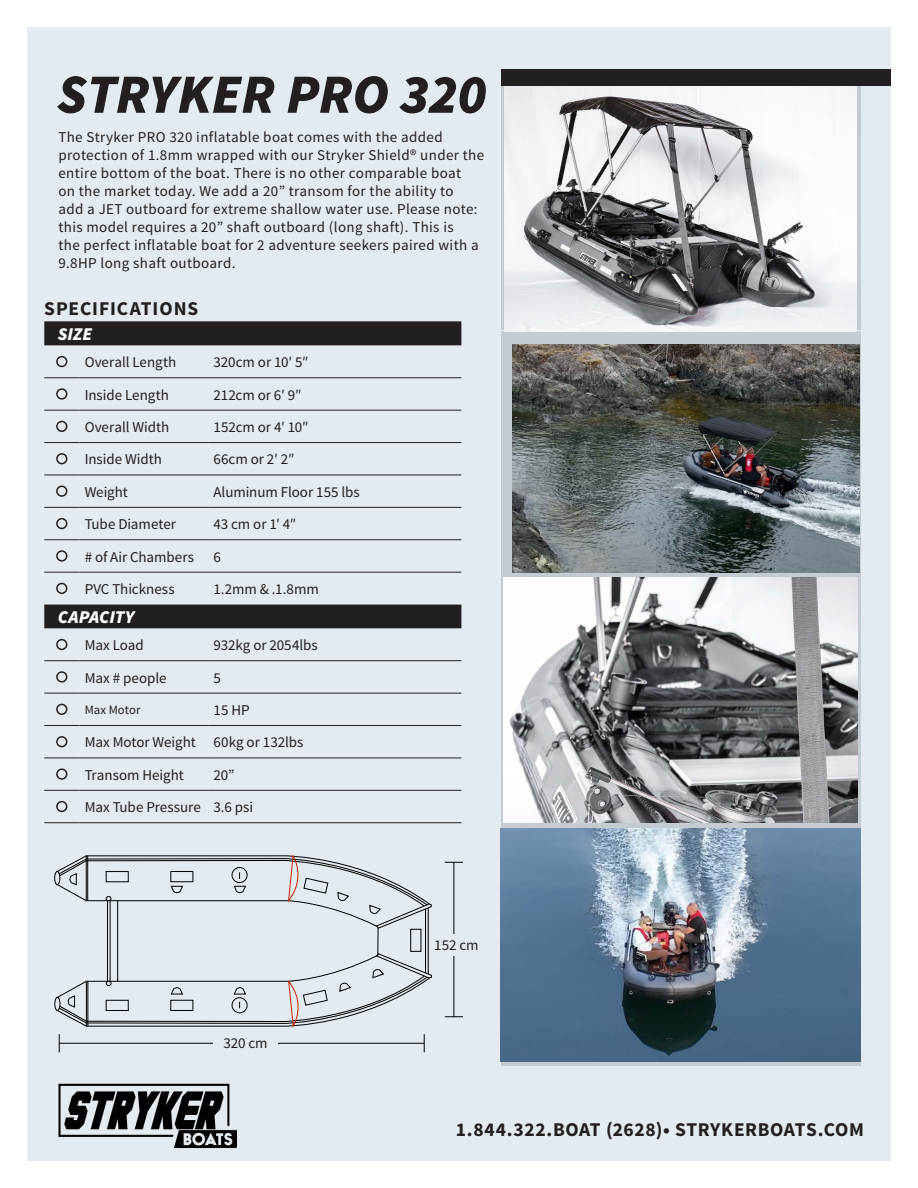
<style>
.page{position:relative;width:918px;height:1188px;background:#fff}
.page>*{position:absolute;margin:0;border:0;box-sizing:border-box;transform-origin:0 0}
.t1{font:italic 900 55.5px "Source Sans Pro";letter-spacing:-.005em;color:#231f20}
.OneLiner_12_12{font:700 19.5px "Source Sans Pro";letter-spacing:.035em;color:#231f20}
.Copy_Text_8pt{font:italic 900 18px "Source Sans Pro";letter-spacing:-.005em;color:#fff}
.Copy_Text_8pt-2{font:15px/18px "Source Sans Pro";letter-spacing:.02em;color:#231f20}
.Copy_Text_8pt-3{font:15px "Source Sans Pro";letter-spacing:-.005em;color:#231f20}
.Copy_Text_8pt-4{font:15px "Source Sans Pro";color:#231f20}
.Copy_Text_8pt-5{font:12.75px "Source Sans Pro";color:#231f20}
</style>
<div class="page">
<div style="left:27px;top:27px;width:864px;height:1134px;background:#e3ebf0"></div>
<img style="left:58px;top:1083px;width:178px;height:66px">
<div style="left:501px;top:86px;width:359px;height:244px;background:linear-gradient(to bottom,#c4ccd1,#c4ccd1)"></div>
<div style="left:501px;top:331px;width:359px;height:244px;background:#c4ccd1"></div>
<div style="left:501px;top:822px;width:359px;height:244px;background:#c4ccd1"></div>
<div style="left:501px;top:69px;width:390px;height:17px;background:#231f20"></div>
<img style="left:501px;top:829px;width:360px;height:233px">
<img style="left:504px;top:577px;width:354px;height:246px">
<img style="left:513px;top:344px;width:347px;height:229px">
<img style="left:505px;top:87px;width:352px;height:245px">
<svg style="left:44px;top:321px;width:417px;height:307px"></svg>
<hr style="left:44px;top:377px;width:35px;height:1px;background:#231f20">
<hr style="left:79px;top:377px;width:129px;height:1px;background:#231f20">
<hr style="left:208px;top:377px;width:253px;height:1px;background:#231f20">
<hr style="left:44px;top:410px;width:35px;height:1px;background:#231f20">
<hr style="left:79px;top:410px;width:129px;height:1px;background:#231f20">
<hr style="left:208px;top:410px;width:253px;height:1px;background:#231f20">
<hr style="left:44px;top:442px;width:35px;height:1px;background:#231f20">
<hr style="left:79px;top:442px;width:129px;height:1px;background:#231f20">
<hr style="left:208px;top:442px;width:253px;height:1px;background:#231f20">
<hr style="left:44px;top:475px;width:35px;height:1px;background:#231f20">
<hr style="left:79px;top:475px;width:129px;height:1px;background:#231f20">
<hr style="left:208px;top:475px;width:253px;height:1px;background:#231f20">
<hr style="left:44px;top:507px;width:35px;height:1px;background:#231f20">
<hr style="left:79px;top:507px;width:129px;height:1px;background:#231f20">
<hr style="left:208px;top:507px;width:253px;height:1px;background:#231f20">
<hr style="left:44px;top:539px;width:35px;height:1px;background:#231f20">
<hr style="left:79px;top:539px;width:129px;height:1px;background:#231f20">
<hr style="left:208px;top:539px;width:253px;height:1px;background:#231f20">
<hr style="left:44px;top:572px;width:35px;height:1px;background:#231f20">
<hr style="left:79px;top:572px;width:129px;height:1px;background:#231f20">
<hr style="left:208px;top:572px;width:253px;height:1px;background:#231f20">
<hr style="left:44px;top:660px;width:35px;height:1px;background:#231f20">
<hr style="left:79px;top:660px;width:129px;height:1px;background:#231f20">
<hr style="left:208px;top:660px;width:253px;height:1px;background:#231f20">
<hr style="left:44px;top:693px;width:35px;height:1px;background:#231f20">
<hr style="left:79px;top:693px;width:129px;height:1px;background:#231f20">
<hr style="left:208px;top:693px;width:253px;height:1px;background:#231f20">
<hr style="left:44px;top:725px;width:35px;height:1px;background:#231f20">
<hr style="left:79px;top:725px;width:129px;height:1px;background:#231f20">
<hr style="left:208px;top:725px;width:253px;height:1px;background:#231f20">
<hr style="left:44px;top:758px;width:35px;height:1px;background:#231f20">
<hr style="left:79px;top:758px;width:129px;height:1px;background:#231f20">
<hr style="left:208px;top:758px;width:253px;height:1px;background:#231f20">
<hr style="left:44px;top:790px;width:35px;height:1px;background:#231f20">
<hr style="left:79px;top:790px;width:129px;height:1px;background:#231f20">
<hr style="left:208px;top:790px;width:253px;height:1px;background:#231f20">
<hr style="left:44px;top:822px;width:35px;height:1px;background:#231f20">
<hr style="left:79px;top:822px;width:129px;height:1px;background:#231f20">
<hr style="left:208px;top:822px;width:253px;height:1px;background:#231f20">
<div style="left:56px;top:356px;width:11px;height:11px;border:2px solid #231f20;border-radius:50%"></div>
<div style="left:56px;top:388px;width:11px;height:12px;border:2px solid #231f20;border-radius:50%"></div>
<div style="left:56px;top:421px;width:11px;height:11px;border:2px solid #231f20;border-radius:50%"></div>
<div style="left:56px;top:453px;width:11px;height:11px;border:2px solid #231f20;border-radius:50%"></div>
<div style="left:56px;top:486px;width:11px;height:11px;border:2px solid #231f20;border-radius:50%"></div>
<div style="left:56px;top:518px;width:11px;height:11px;border:2px solid #231f20;border-radius:50%"></div>
<div style="left:56px;top:550px;width:11px;height:12px;border:2px solid #231f20;border-radius:50%"></div>
<div style="left:56px;top:583px;width:11px;height:11px;border:2px solid #231f20;border-radius:50%"></div>
<div style="left:56px;top:639px;width:11px;height:11px;border:2px solid #231f20;border-radius:50%"></div>
<div style="left:56px;top:671px;width:11px;height:12px;border:2px solid #231f20;border-radius:50%"></div>
<div style="left:56px;top:704px;width:11px;height:11px;border:2px solid #231f20;border-radius:50%"></div>
<div style="left:56px;top:736px;width:11px;height:11px;border:2px solid #231f20;border-radius:50%"></div>
<div style="left:56px;top:768px;width:11px;height:12px;border:2px solid #231f20;border-radius:50%"></div>
<div style="left:56px;top:801px;width:11px;height:11px;border:2px solid #231f20;border-radius:50%"></div>
<div style="left:54px;top:871px;width:6px;height:14px;border:1px solid #000;border-radius:50%"></div>
<hr style="left:454px;top:862px;width:1px;height:155px;background:#000">
<div style="left:55px;top:997px;width:5px;height:14px;border:1px solid #000;border-radius:50%"></div>
<svg style="left:445px;top:862px;width:18px;height:1px"></svg>
<svg style="left:445px;top:1016px;width:18px;height:1px"></svg>
<svg style="left:56px;top:855px;width:376px;height:197px"></svg>
<div style="left:434px;top:934px;width:54px;height:21px;background:#e3ebf0"></div>
<div style="left:213px;top:1036px;width:65px;height:22px;background:#e3ebf0"></div>
<p class="t1" style="left:57px;top:59px;width:431px">STRYKER PRO 320</p>
<p class="Copy_Text_8pt-2" style="left:58px;top:129px;width:427px">The Stryker PRO 320 inflatable boat comes with the added protection of 1.8mm wrapped with our Stryker Shield® under the entire bottom of the boat. There is no other comparable boat<br>on the market today. We add a 20” transom for the ability to<br>add a JET outboard for extreme shallow water use. Please note: this model requires a 20” shaft outboard (long shaft). This is<br>the perfect inflatable boat for 2 adventure seekers paired with a 9.8HP long shaft outboard.</p>
<p class="OneLiner_12_12" style="left:44px;top:296px;width:156px">SPECIFICATIONS</p>
<p class="Copy_Text_8pt" style="left:58px;top:322px;width:36px">SIZE</p>
<p class="Copy_Text_8pt-4" style="left:85px;top:353px;width:93px">Overall Length</p>
<p class="Copy_Text_8pt-3" style="left:214px;top:353px;width:96px">320cm or 10′ 5″</p>
<p class="Copy_Text_8pt-3" style="left:85px;top:385px;width:86px">Inside Length</p>
<p class="Copy_Text_8pt-2" style="left:214px;top:386px;width:89px">212cm or 6′ 9″</p>
<p class="Copy_Text_8pt-4" style="left:85px;top:418px;width:86px">Overall Width</p>
<p class="Copy_Text_8pt-3" style="left:214px;top:418px;width:97px">152cm or 4′ 10″</p>
<p class="Copy_Text_8pt-3" style="left:85px;top:450px;width:79px">Inside Width</p>
<p class="Copy_Text_8pt-2" style="left:214px;top:451px;width:82px">66cm or 2′ 2″</p>
<p class="Copy_Text_8pt-2" style="left:85px;top:483px;width:45px">Weight</p>
<p class="Copy_Text_8pt-3" style="left:214px;top:483px;width:148px">Aluminum Floor 155 lbs</p>
<p class="Copy_Text_8pt-3" style="left:85px;top:515px;width:93px">Tube Diameter</p>
<p class="Copy_Text_8pt-2" style="left:214px;top:515px;width:84px">43 cm or 1′ 4″</p>
<p class="Copy_Text_8pt-3" style="left:85px;top:547px;width:111px"># of Air Chambers</p>
<p class="Copy_Text_8pt-2" style="left:214px;top:548px;width:9px">6</p>
<p class="Copy_Text_8pt-4" style="left:85px;top:580px;width:92px">PVC Thickness</p>
<p class="Copy_Text_8pt-2" style="left:214px;top:580px;width:107px">1.2mm &amp; .1.8mm</p>
<p class="Copy_Text_8pt" style="left:58px;top:606px;width:78px">CAPACITY</p>
<p class="Copy_Text_8pt-2" style="left:85px;top:636px;width:61px">Max Load</p>
<p class="Copy_Text_8pt-4" style="left:214px;top:636px;width:106px">932kg or 2054lbs</p>
<p class="Copy_Text_8pt-4" style="left:85px;top:668px;width:83px">Max # people</p>
<p class="Copy_Text_8pt-2" style="left:214px;top:669px;width:9px">5</p>
<p class="Copy_Text_8pt-5" style="left:85px;top:702px;width:57px">Max Motor</p>
<p class="Copy_Text_8pt-2" style="left:214px;top:701px;width:38px">15 HP</p>
<p class="Copy_Text_8pt-3" style="left:85px;top:733px;width:113px">Max Motor Weight</p>
<p class="Copy_Text_8pt-4" style="left:214px;top:733px;width:91px">60kg or 132lbs</p>
<p class="Copy_Text_8pt-4" style="left:85px;top:765px;width:101px">Transom Height</p>
<p class="Copy_Text_8pt-2" style="left:214px;top:766px;width:23px">20”</p>
<p class="Copy_Text_8pt-4" style="left:85px;top:798px;width:118px">Max Tube Pressure</p>
<p class="Copy_Text_8pt-2" style="left:214px;top:798px;width:41px">3.6 psi</p>
<p class="Copy_Text_8pt-2" style="left:223px;top:1034px;width:46px">320 cm</p>
<p class="Copy_Text_8pt-2" style="left:434px;top:936px;width:46px">152 cm</p>
<h2 class="OneLiner_12_12" style="left:456px;top:1117px;width:410px">1.844.322.BOAT (2628)• STRYKERBOATS.COM</h2>
</div>
